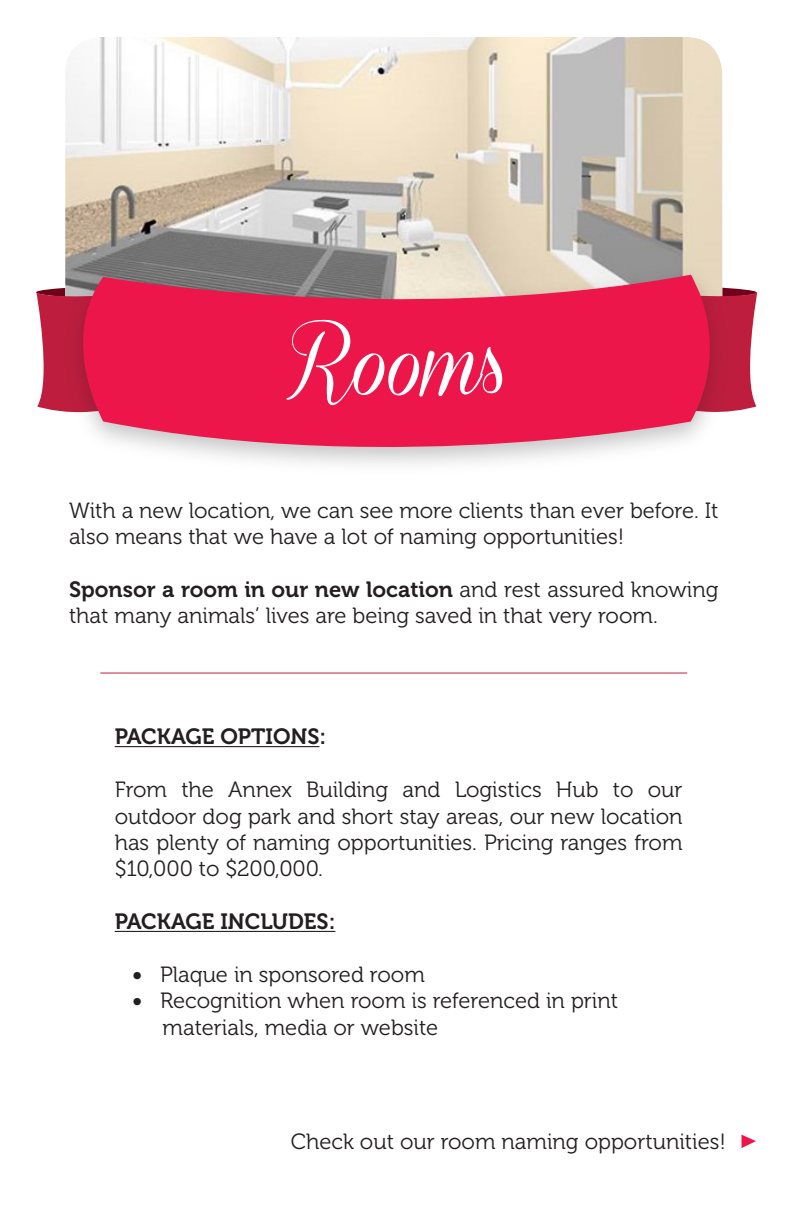
<style>
.page{position:relative;width:792px;height:1224px;background:#fff}
.page>*{position:absolute;margin:0;border:0;box-sizing:border-box;transform-origin:0 0}
.t1{font:80px "Coneria Script Demo";color:#fff}
.t2{font:22px/26.4px "Museo 300";color:#231f20}
.t3{font:22px "Museo 700";color:#231f20}
.s1{font-family:"Museo 700"}
</style>
<div class="page">
<img style="left:65px;top:37px;width:657px;height:357px;border-radius:36px">
<svg style="left:734px;top:288px;width:24px;height:123px"></svg>
<svg style="left:36px;top:288px;width:22px;height:123px"></svg>
<div style="left:63px;top:264px;width:668px;height:213px;background:#231f20;opacity:.26"></div>
<svg style="left:58px;top:275px;width:676px;height:202px;fill:#ed164b"></svg>
<hr style="left:100px;top:673px;width:587px;height:1px;background:#c11f3c">
<hr style="left:115px;top:746px;width:205px;height:1px;background:#231f20">
<hr style="left:115px;top:931px;width:220px;height:1px;background:#231f20">
<svg style="left:742px;top:1135px;width:14px;height:13px"></svg>
<div style="left:286px;top:318px;width:99px;height:88px;background:#ed164b"></div>
<div style="left:418px;top:346px;width:85px;height:51px;background:#ed164b"></div>
<p class="t1" style="left:389px;top:320px;width:37px">o</p>
<p class="t2" style="left:69px;top:497px;width:651px">With a new location, we can see more clients than ever before. It also means that we have a lot of naming opportunities!</p>
<p class="t2" style="left:69px;top:576px;width:651px"><span class="s1">Sponsor a room in our new location</span> and rest assured knowing that many animals’ lives are being saved in that very room.</p>
<p class="t3" style="left:115px;top:725px;width:213px">PACKAGE OPTIONS:</p>
<p class="t2" style="left:115px;top:777px;width:569px;text-align:justify">From the Annex Building and Logistics Hub to our outdoor dog park and short stay areas, our new location has plenty of naming opportunities. Pricing ranges from $10,000 to $200,000.</p>
<p class="t3" style="left:115px;top:909px;width:222px">PACKAGE INCLUDES:</p>
<p class="t2" style="left:132px;top:962px;width:294px"><span class="s1">•</span> Plaque in sponsored room</p>
<p class="t2" style="left:132px;top:988px;width:487px"><span class="s1">•</span> Recognition when room is referenced in print</p>
<p class="t2" style="left:163px;top:1015px;width:277px">materials, media or website</p>
<p class="t2" style="left:291px;top:1128px;width:437px">Check out our room naming opportunities!</p>
</div>
